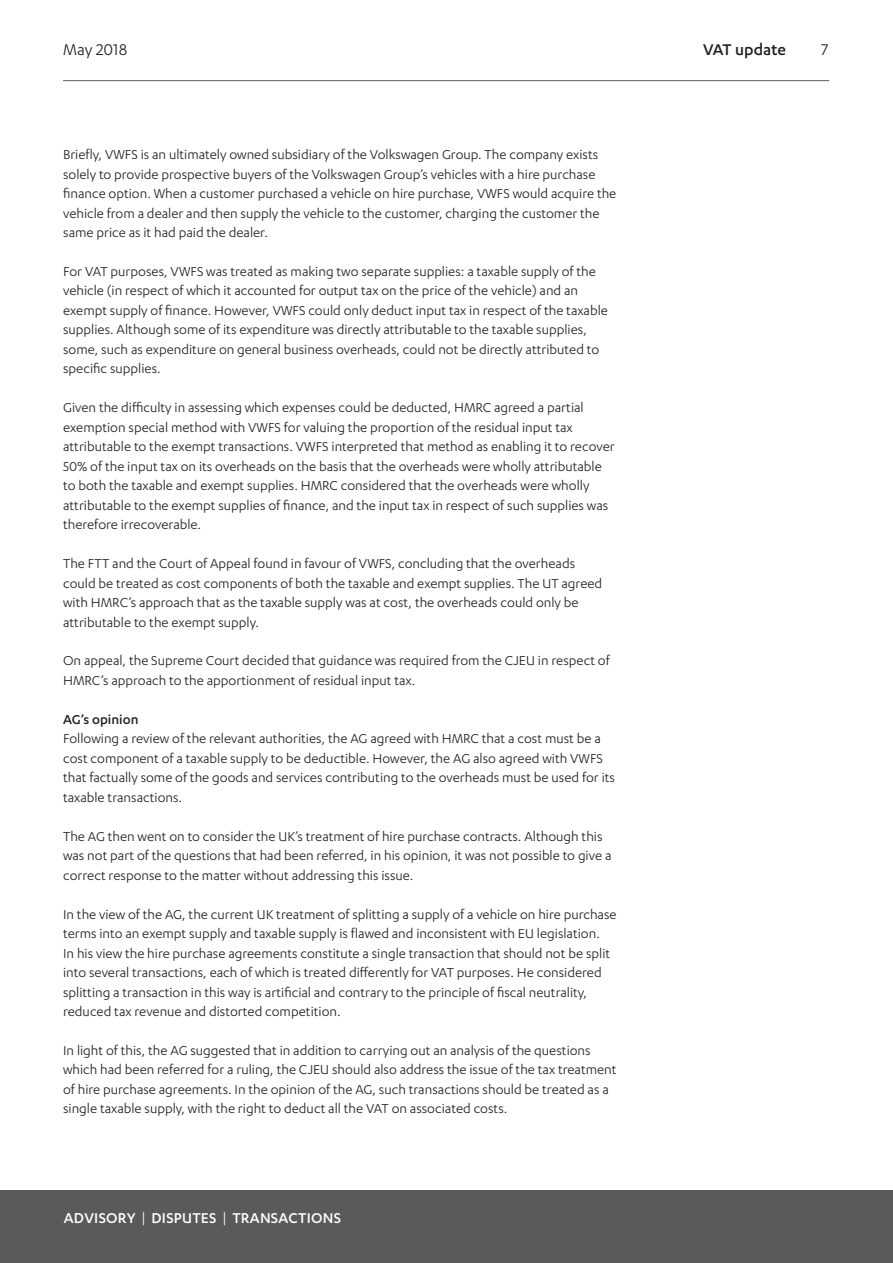
<style>
.page{position:relative;width:893px;height:1263px;background:#fff}
.page>*{position:absolute;margin:0;border:0;box-sizing:border-box;transform-origin:0 0}
.t1{font:500 18px "Karbon";color:#231f20}
.t2{font:18px "Karbon";color:#231f20}
.t3{font:500 16.5px "Karbon";letter-spacing:.015em;color:#fff}
.Body{font:15px/19.5px "Karbon";color:#231f20}
.Heading_3{font:500 15px "Karbon";color:#231f20}
.s1{font-weight:400}
</style>
<div class="page">
<hr style="left:63px;top:80px;width:766px;height:1px;background:#5a5a5d">
<div style="left:0;top:1191px;width:893px;height:72px;background:#5a5a5d"></div>
<p class="t2" style="left:63px;top:39px;width:66px">May 2018</p>
<p class="t1" style="left:703px;top:39px;width:84px">VAT update</p>
<p class="t2" style="left:821px;top:39px;width:9px">7</p>
<p class="Body" style="left:63px;top:144px;width:555px">Briefly, VWFS is an ultimately owned subsidiary of the Volkswagen Group. The company exists solely to provide prospective buyers of the Volkswagen Group’s vehicles with a hire purchase finance option. When a customer purchased a vehicle on hire purchase, VWFS would acquire the vehicle from a dealer and then supply the vehicle to the customer, charging the customer the same price as it had paid the dealer.</p>
<p class="Body" style="left:63px;top:261px;width:546px">For VAT purposes, VWFS was treated as making two separate supplies: a taxable supply of the vehicle (in respect of which it accounted for output tax on the price of the vehicle) and an exempt supply of finance. However, VWFS could only deduct input tax in respect of the taxable supplies. Although some of its expenditure was directly attributable to the taxable supplies, some, such as expenditure on general business overheads, could not be directly attributed to specific supplies.</p>
<p class="Body" style="left:63px;top:397px;width:553px">Given the difficulty in assessing which expenses could be deducted, HMRC agreed a partial exemption special method with VWFS for valuing the proportion of the residual input tax attributable to the exempt transactions. VWFS interpreted that method as enabling it to recover 50% of the input tax on its overheads on the basis that the overheads were wholly attributable to both the taxable and exempt supplies. HMRC considered that the overheads were wholly attributable to the exempt supplies of finance, and the input tax in respect of such supplies was therefore irrecoverable.</p>
<p class="Body" style="left:63px;top:553px;width:541px">The FTT and the Court of Appeal found in favour of VWFS, concluding that the overheads could be treated as cost components of both the taxable and exempt supplies. The UT agreed with HMRC’s approach that as the taxable supply was at cost, the overheads could only be attributable to the exempt supply.</p>
<p class="Body" style="left:63px;top:651px;width:548px">On appeal, the Supreme Court decided that guidance was required from the CJEU in respect of<br>HMRC’s approach to the apportionment of residual input tax.</p>
<p class="Heading_3" style="left:63px;top:711px;width:77px">AG’s opinion</p>
<p class="Body" style="left:63px;top:729px;width:553px">Following a review of the relevant authorities, the AG agreed with HMRC that a cost must be a cost component of a taxable supply to be deductible. However, the AG also agreed with VWFS that factually some of the goods and services contributing to the overheads must be used for its taxable transactions.</p>
<p class="Body" style="left:63px;top:826px;width:550px">The AG then went on to consider the UK’s treatment of hire purchase contracts. Although this was not part of the questions that had been referred, in his opinion, it was not possible to give a correct response to the matter without addressing this issue.</p>
<p class="Body" style="left:63px;top:904px;width:555px">In the view of the AG, the current UK treatment of splitting a supply of a vehicle on hire purchase terms into an exempt supply and taxable supply is flawed and inconsistent with EU legislation.<br>In his view the hire purchase agreements constitute a single transaction that should not be split into several transactions, each of which is treated differently for VAT purposes. He considered splitting a transaction in this way is artificial and contrary to the principle of fiscal neutrality, reduced tax revenue and distorted competition.</p>
<p class="Body" style="left:63px;top:1040px;width:555px">In light of this, the AG suggested that in addition to carrying out an analysis of the questions which had been referred for a ruling, the CJEU should also address the issue of the tax treatment of hire purchase agreements. In the opinion of the AG, such transactions should be treated as a single taxable supply, with the right to deduct all the VAT on associated costs.</p>
<p class="t3" style="left:64px;top:1208px;width:279px">ADVISORY <span class="s1">|</span> DISPUTES <span class="s1">|</span> TRANSACTIONS</p>
</div>
